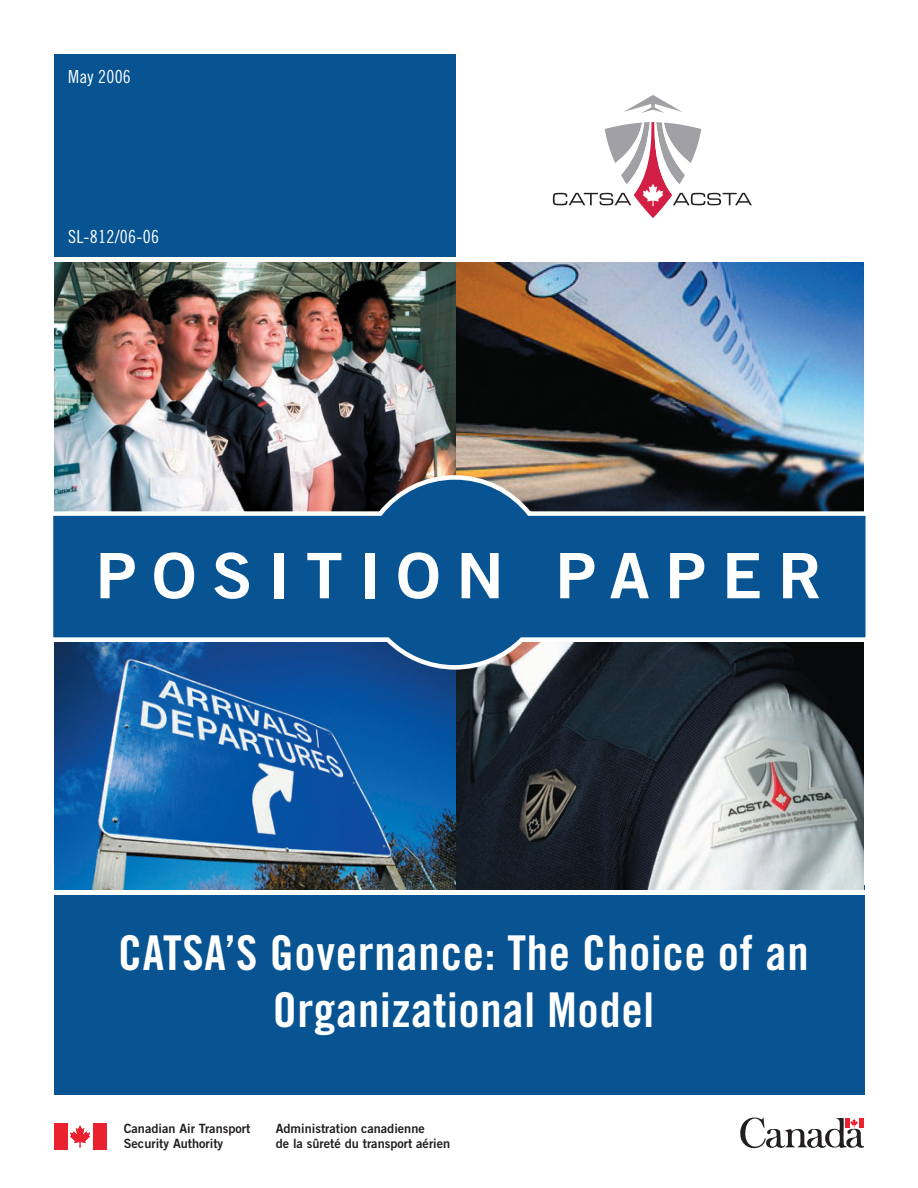
<style>
.page{position:relative;width:918px;height:1188px;background:#fff}
.page>*{position:absolute;margin:0;border:0;box-sizing:border-box;transform-origin:0 0}
.t1{font:62.7px "Trade Gothic Bold Two";letter-spacing:.24em;color:#fff;scale:1.05 1}
.t2{font:48px/57.6px "Trade Gothic Bold Cond Twenty";letter-spacing:.015em;color:#fff;text-align:center}
.t3{font:18px "Trade Gothic Cond Eighteen";letter-spacing:.015em;color:#fff}
.t4{font:12.75px "Trade Gothic Bold Two";color:#231f20}
</style>
<div class="page">
<svg style="left:624px;top:95px;width:58px;height:18px"></svg>
<svg style="left:553px;top:122px;width:199px;height:96px"></svg>
<div style="left:54px;top:1124px;width:13px;height:25px;background:#ea212f"></div>
<svg style="left:70px;top:1125px;width:20px;height:22px"></svg>
<div style="left:93px;top:1124px;width:13px;height:25px;background:#ea212f"></div>
<svg style="left:740px;top:1117px;width:124px;height:32px"></svg>
<div style="left:54px;top:54px;width:402px;height:208px;background:#085492"></div>
<div style="left:54px;top:886px;width:811px;height:209px;background:#085492"></div>
<img style="left:54px;top:670px;width:810px;height:221px">
<img style="left:54px;top:261px;width:402px;height:214px">
<img style="left:456px;top:262px;width:408px;height:213px">
<hr style="left:43px;top:257px;width:833px;height:4px;background:#fff">
<hr style="left:42px;top:891px;width:841px;height:4px;background:#fff">
<svg style="left:53px;top:475px;width:813px;height:195px;background:#255a89"></svg>
<h3 class="t3" style="left:68px;top:66px;width:64px">May 2006</h3>
<h3 class="t3" style="left:68px;top:225px;width:92px">SL-812/06-06</h3>
<h1 class="t1" style="left:96px;top:537px;width:693px">POSITION PAPER</h1>
<h2 class="t2" style="left:118px;top:923px;width:692px">CATSA’S Governance: The Choice of an<br>Organizational Model</h2>
<p class="t4" style="left:124px;top:1120px;width:128px">Canadian Air Transport</p>
<p class="t4" style="left:276px;top:1120px;width:151px">Administration canadienne</p>
<p class="t4" style="left:124px;top:1136px;width:101px">Security Authority</p>
<p class="t4" style="left:276px;top:1136px;width:176px">de la sûreté du transport aérien</p>
</div>
